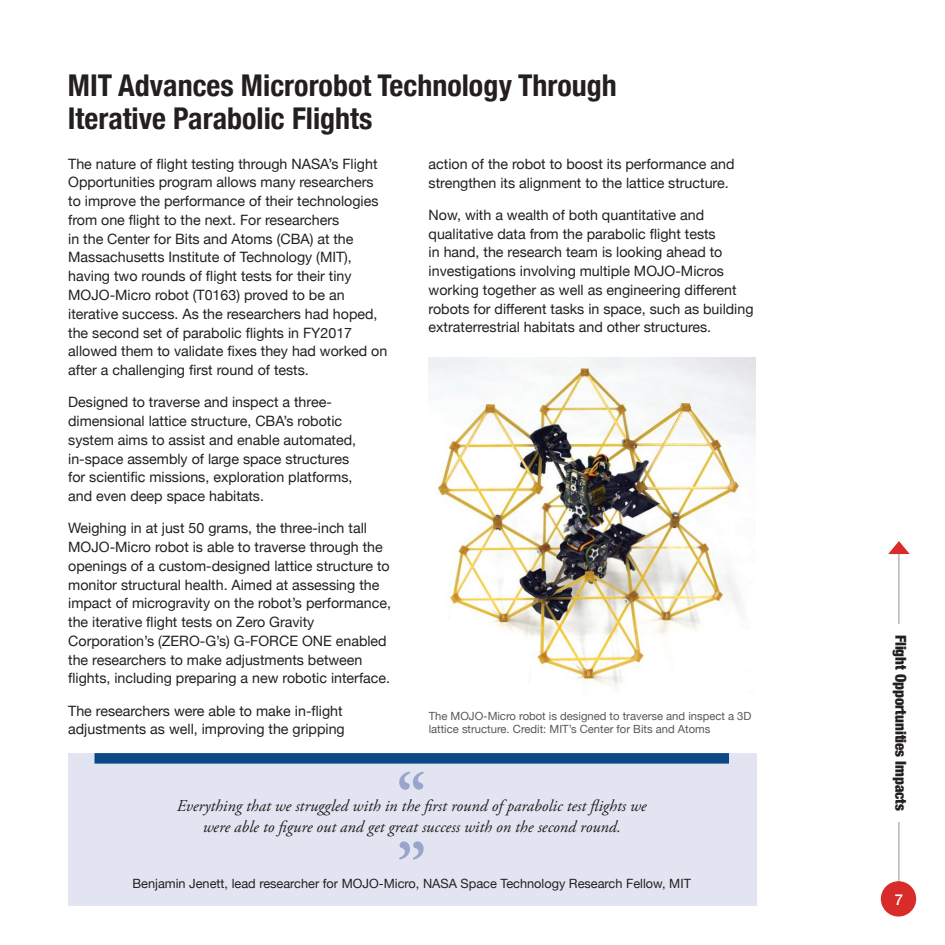
<style>
.page{position:relative;width:945px;height:945px;background:#fff}
.page>*{position:absolute;margin:0;border:0;box-sizing:border-box;transform-origin:0 0}
.Quote_marks{font:700 62.25px "Adobe Garamond Pro";color:#9aa5cc}
.Heading_1{font:700 condensed 30px/33px "Helvetica Neue";color:#231f20}
.sidebar_quote{font:italic 16.5px/21px "Adobe Garamond Pro";color:#231f20;text-align:center}
.t1{font:900 condensed 15px "Helvetica Neue";color:#231f20}
.t2{font:500 15px "Helvetica Neue";color:#fff}
.Body_text{font:14.25px/18.8px "Helvetica Neue";color:#231f20}
.byline{font:12.75px "Helvetica Neue";color:#231f20}
.t3{font:11.25px/13.5px "Helvetica Neue";color:#57585a}
</style>
<div class="page">
<hr style="left:899px;top:550px;width:1px;height:349px;background:#939598">
<div style="left:879px;top:624px;width:31px;height:198px;background:#fff"></div>
<svg style="left:888px;top:541px;width:22px;height:13px"></svg>
<div style="left:881px;top:881px;width:35px;height:36px;background:#da2b2b;border-radius:50%"></div>
<div style="left:68px;top:753px;width:688px;height:153px;background:#e2e5f1"></div>
<div style="left:94px;top:753px;width:635px;height:11px;background:#0c4886"></div>
<img style="left:429px;top:358px;width:327px;height:332px">
<h1 class="Heading_1" style="left:68px;top:67px;width:551px">MIT Advances Microrobot Technology Through<br>Iterative Parabolic Flights</h1>
<p class="Body_text" style="left:68px;top:155px;width:321px">The nature of flight testing through NASA’s Flight Opportunities program allows many researchers to improve the performance of their technologies from one flight to the next. For researchers<br>in the Center for Bits and Atoms (CBA) at the Massachusetts Institute of Technology (MIT), having two rounds of flight tests for their tiny MOJO-Micro robot (T0163) proved to be an iterative success. As the researchers had hoped, the second set of parabolic flights in FY2017 allowed them to validate fixes they had worked on after a challenging first round of tests.</p>
<p class="Body_text" style="left:68px;top:394px;width:290px">Designed to traverse and inspect a three&shy;dimensional lattice structure, CBA’s robotic system aims to assist and enable automated, in-space assembly of large space structures for scientific missions, exploration platforms, and even deep space habitats.</p>
<p class="Body_text" style="left:68px;top:520px;width:324px">Weighing in at just 50 grams, the three-inch tall MOJO-Micro robot is able to traverse through the openings of a custom-designed lattice structure to monitor structural health. Aimed at assessing the impact of microgravity on the robot’s performance, the iterative flight tests on Zero Gravity Corporation’s (ZERO-G’s) G-FORCE ONE enabled the researchers to make adjustments between flights, including preparing a new robotic interface.</p>
<p class="Body_text" style="left:68px;top:702px;width:278px">The researchers were able to make in-flight adjustments as well, improving the gripping</p>
<p class="Body_text" style="left:429px;top:155px;width:307px">action of the robot to boost its performance and strengthen its alignment to the lattice structure.</p>
<p class="Body_text" style="left:429px;top:206px;width:326px">Now, with a wealth of both quantitative and qualitative data from the parabolic flight tests<br>in hand, the research team is looking ahead to investigations involving multiple MOJO-Micros working together as well as engineering different robots for different tasks in space, such as building extraterrestrial habitats and other structures.</p>
<p class="t3" style="left:429px;top:710px;width:324px">The MOJO-Micro robot is designed to traverse and inspect a 3D lattice structure. Credit: MIT’s Center for Bits and Atoms</p>
<p class="Quote_marks" style="left:397px;top:760px;width:31px">“</p>
<p class="sidebar_quote" style="left:177px;top:796px;width:471px">Everything that we struggled with in the first round of parabolic test flights we were able to figure out and get great success with on the second round.</p>
<p class="Quote_marks" style="left:397px;top:829px;width:31px">”</p>
<p class="byline" style="left:133px;top:874px;width:560px">Benjamin Jenett, lead researcher for MOJO-Micro, NASA Space Technology Research Fellow, MIT</p>
<p class="t1" style="left:913px;top:635px;width:178px;rotate:90deg">Flight Opportunities Impacts</p>
<p class="t2" style="left:895px;top:887px;width:10px">7</p>
</div>
